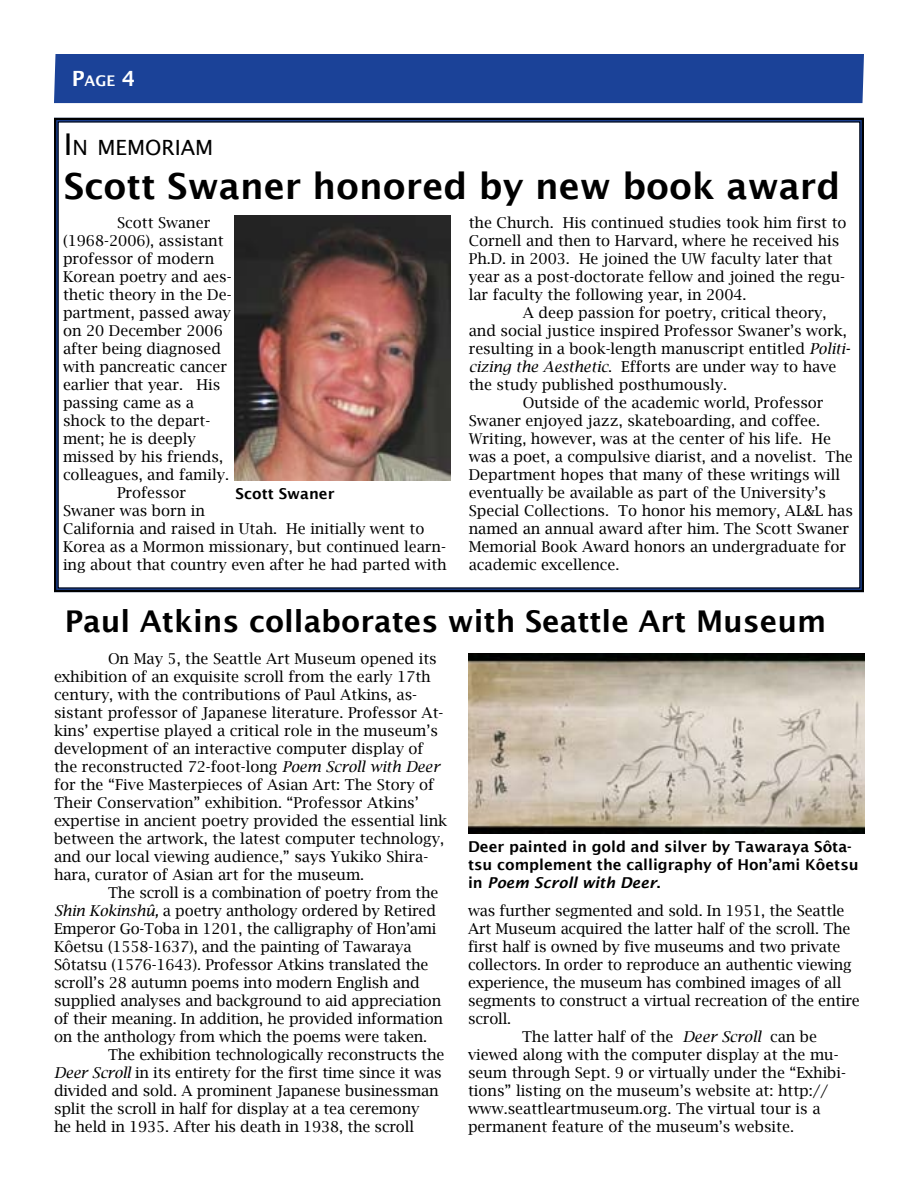
<style>
.page{position:relative;width:918px;height:1188px;background:#fff}
.page>*{position:absolute;margin:0;border:0;box-sizing:border-box;transform-origin:0 0}
.t1{font:600 36px "Lucida Sans";color:#000}
.t2{font:600 30px "Lucida Sans";color:#000}
.t3{font:21px "Lucida Sans";color:#000}
.t4{font:15px/18px "Lucida Bright";color:#000}
.t5{font:600 15px/18px "Lucida Sans";color:#000}
.t6{font:600 14.7px "Lucida Sans";color:#fff}
.s1{font-size:21px}
.s2{font-size:30px}
.s3{font-style:italic}
</style>
<div class="page">
<div style="left:54px;top:54px;width:810px;height:49px;background:#1b4298"></div>
<svg style="left:54px;top:117px;width:810px;height:476px"></svg>
<img style="left:234px;top:216px;width:216px;height:264px">
<img style="left:468px;top:653px;width:396px;height:181px">
<p class="t6" style="left:72px;top:73px;width:65px"><span class="s1">P</span>age <span class="s1">4</span></p>
<h3 class="t3" style="left:64px;top:136px;width:151px"><span class="s2">I</span> N MEMORIAM</h3>
<h1 class="t1" style="left:64px;top:165px;width:778px">Scott Swaner honored by new book award</h1>
<p class="t4" style="left:117px;top:213px;width:95px">Scott Swaner</p>
<p class="t4" style="left:63px;top:231px;width:162px">(1968-2006), assistant</p>
<p class="t4" style="left:63px;top:249px;width:153px">professor of modern</p>
<p class="t4" style="left:63px;top:267px;width:170px">Korean poetry and aes-</p>
<p class="t4" style="left:63px;top:285px;width:170px">thetic theory in the De-</p>
<p class="t4" style="left:63px;top:303px;width:169px">partment, passed away</p>
<p class="t4" style="left:63px;top:321px;width:161px">on 20 December 2006</p>
<p class="t4" style="left:63px;top:339px;width:160px">after being diagnosed</p>
<p class="t4" style="left:63px;top:357px;width:166px">with pancreatic cancer</p>
<p class="t4" style="left:63px;top:375px;width:159px">earlier that year. His</p>
<p class="t4" style="left:63px;top:393px;width:132px">passing came as a</p>
<p class="t4" style="left:63px;top:411px;width:149px">shock to the depart-</p>
<p class="t4" style="left:63px;top:429px;width:134px">ment; he is deeply</p>
<p class="t4" style="left:63px;top:447px;width:162px">missed by his friends,</p>
<p class="t4" style="left:63px;top:465px;width:168px">colleagues, and family.</p>
<p class="t4" style="left:117px;top:483px;width:71px">Professor</p>
<p class="t4" style="left:63px;top:501px;width:143px">Swaner was born in</p>
<p class="t4" style="left:63px;top:519px;width:363px">California and raised in Utah. He initially went to</p>
<p class="t4" style="left:63px;top:537px;width:384px">Korea as a Mormon missionary, but continued learn-</p>
<p class="t4" style="left:63px;top:555px;width:385px">ing about that country even after he had parted with</p>
<p class="t5" style="left:236px;top:484px;width:100px">Scott Swaner</p>
<p class="t4" style="left:469px;top:213px;width:379px">the Church. His continued studies took him first to Cornell and then to Harvard, where he received his Ph.D. in 2003. He joined the UW faculty later that year as a post-doctorate fellow and joined the regu&shy;lar faculty the following year, in 2004.</p>
<p class="t4" style="left:523px;top:303px;width:305px">A deep passion for poetry, critical theory,</p>
<p class="t4" style="left:469px;top:321px;width:379px">and social justice inspired Professor Swaner’s work,</p>
<p class="t4" style="left:469px;top:339px;width:383px">resulting in a book-length manuscript entitled <span class="s3">Politi-</span></p>
<p class="t4" style="left:469px;top:357px;width:369px"><span class="s3">cizing the Aesthetic</span>. Efforts are under way to have</p>
<p class="t4" style="left:469px;top:375px;width:260px">the study published posthumously.</p>
<p class="t4" style="left:523px;top:393px;width:302px">Outside of the academic world, Professor</p>
<p class="t4" style="left:469px;top:411px;width:353px">Swaner enjoyed jazz, skateboarding, and coffee.</p>
<p class="t4" style="left:469px;top:429px;width:364px">Writing, however, was at the center of his life. He</p>
<p class="t4" style="left:469px;top:447px;width:386px">was a poet, a compulsive diarist, and a novelist. The</p>
<p class="t4" style="left:469px;top:465px;width:373px">Department hopes that many of these writings will</p>
<p class="t4" style="left:469px;top:483px;width:359px">eventually be available as part of the University’s</p>
<p class="t4" style="left:469px;top:501px;width:386px">Special Collections. To honor his memory, AL&amp;L has</p>
<p class="t4" style="left:469px;top:519px;width:382px">named an annual award after him. The Scott Swaner</p>
<p class="t4" style="left:469px;top:537px;width:379px">Memorial Book Award honors an undergraduate for</p>
<p class="t4" style="left:469px;top:555px;width:152px">academic excellence.</p>
<h2 class="t2" style="left:65px;top:605px;width:763px">Paul Atkins collaborates with Seattle Art Museum</h2>
<p class="t4" style="left:54px;top:650px;width:395px;text-indent:54px">On May 5, the Seattle Art Museum opened its exhibition of an exquisite scroll from the early 17th century, with the contributions of Paul Atkins, as&shy;sistant professor of Japanese literature. Professor At&shy;kins’ expertise played a critical role in the museum’s development of an interactive computer display of the reconstructed 72-foot-long <span class="s3">Poem Scroll with Deer </span>for the “Five Masterpieces of Asian Art: The Story of Their Conservation” exhibition. “Professor Atkins’ expertise in ancient poetry provided the essential link between the artwork, the latest computer technology, and our local viewing audience,” says Yukiko Shira&shy;hara, curator of Asian art for the museum.</p>
<p class="t4" style="left:54px;top:884px;width:391px;text-indent:54px">The scroll is a combination of poetry from the <span class="s3">Shin Kokinshû,</span> a poetry anthology ordered by Retired Emperor Go-Toba in 1201, the calligraphy of Hon’ami Kôetsu (1558-1637), and the painting of Tawaraya Sôtatsu (1576-1643). Professor Atkins translated the scroll’s 28 autumn poems into modern English and supplied analyses and background to aid appreciation of their meaning. In addition, he provided information on the anthology from which the poems were taken.</p>
<p class="t4" style="left:54px;top:1046px;width:392px;text-indent:54px">The exhibition technologically reconstructs the <span class="s3">Deer Scroll</span> in its entirety for the first time since it was divided and sold. A prominent Japanese businessman split the scroll in half for display at a tea ceremony<br>he held in 1935. After his death in 1938, the scroll</p>
<p class="t5" style="left:468px;top:837px;width:392px">Deer painted in gold and silver by Tawaraya Sôta&shy;tsu complement the calligraphy of Hon’ami Kôetsu in <span class="s3">Poem Scroll with Deer</span>.</p>
<p class="t4" style="left:468px;top:902px;width:378px">was further segmented and sold. In 1951, the Seattle</p>
<p class="t4" style="left:468px;top:920px;width:384px">Art Museum acquired the latter half of the scroll. The</p>
<p class="t4" style="left:468px;top:938px;width:374px">first half is owned by five museums and two private</p>
<p class="t4" style="left:468px;top:956px;width:385px">collectors. In order to reproduce an authentic viewing</p>
<p class="t4" style="left:468px;top:974px;width:375px">experience, the museum has combined images of all</p>
<p class="t4" style="left:468px;top:992px;width:393px">segments to construct a virtual recreation of the entire</p>
<p class="t4" style="left:468px;top:1010px;width:45px">scroll.</p>
<p class="t4" style="left:522px;top:1028px;width:297px">The latter half of the <span class="s3">Deer Scroll</span> can be</p>
<p class="t4" style="left:468px;top:1046px;width:372px">viewed along with the computer display at the mu-</p>
<p class="t4" style="left:468px;top:1064px;width:379px">seum through Sept. 9 or virtually under the “Exhibi-</p>
<p class="t4" style="left:468px;top:1082px;width:362px">tions” listing on the museum’s website at: http://</p>
<p class="t4" style="left:468px;top:1100px;width:354px">www.seattleartmuseum.org. The virtual tour is a</p>
<p class="t4" style="left:468px;top:1118px;width:327px">permanent feature of the museum’s website.</p>
</div>
